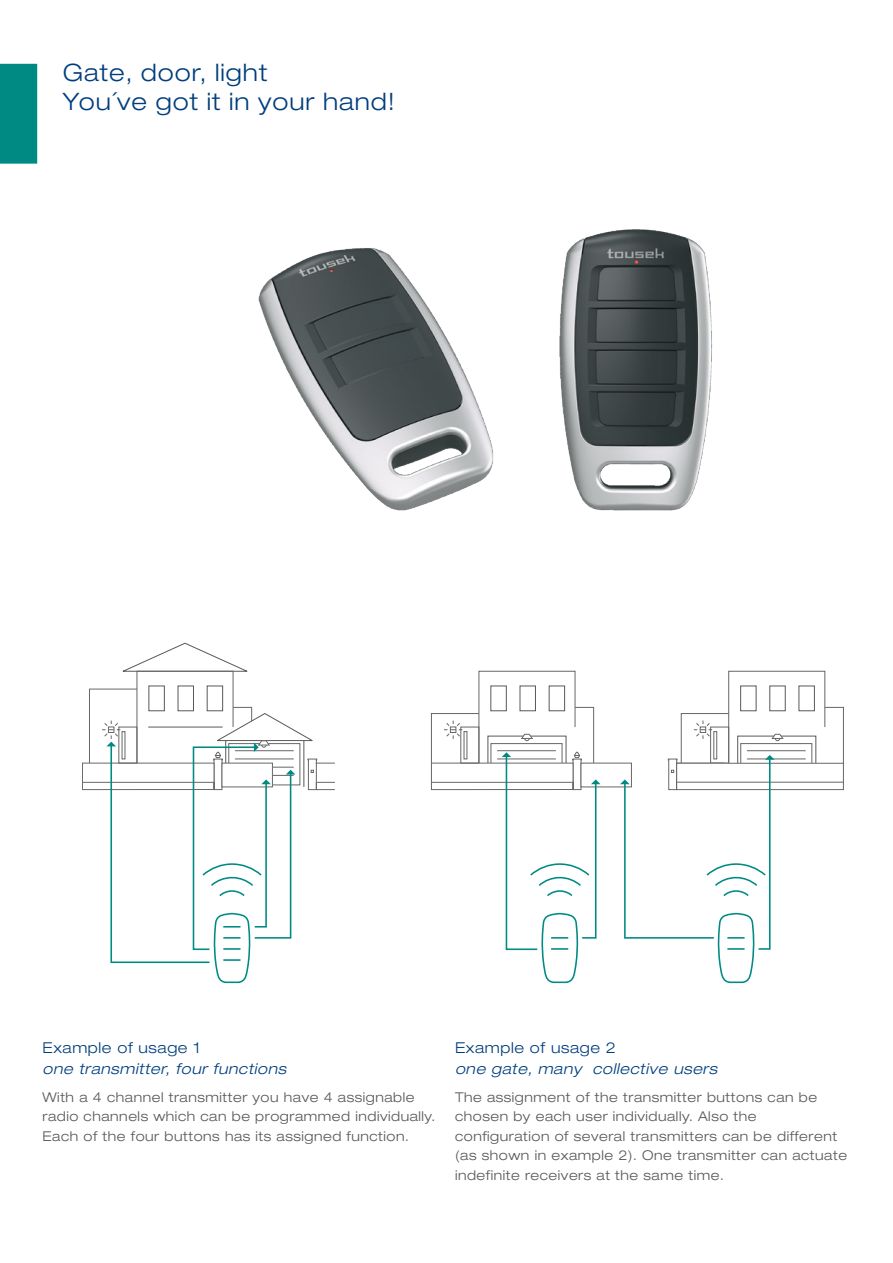
<style>
.page{position:relative;width:893px;height:1263px;background:#fff}
.page>*{position:absolute;margin:0;border:0;box-sizing:border-box;transform-origin:0 0}
.t1{font:300 expanded 24px/28.8px "Helvetica Neue LT Pro";letter-spacing:.04em;color:#003e7d}
.t2{font:italic 300 expanded 15px "Helvetica Neue LT Pro";letter-spacing:.04em;color:#003e7d}
.t3{font:300 expanded 15px "Helvetica Neue LT Pro";letter-spacing:.04em;color:#003e7d}
.t4{font:300 expanded 13.5px/19.5px "Helvetica Neue LT Pro";letter-spacing:.04em;color:#575756}
</style>
<div class="page">
<svg style="left:82px;top:643px;width:253px;height:341px"></svg>
<div style="left:581px;top:763px;width:51px;height:24px;border:1px solid #686868"></div>
<svg style="left:620px;top:670px;width:224px;height:314px"></svg>
<svg style="left:431px;top:670px;width:169px;height:314px"></svg>
<img style="left:258px;top:229px;width:455px;height:282px">
<div style="left:0;top:64px;width:37px;height:100px;background:#008a84"></div>
<h1 class="t1" style="left:63px;top:58px;width:334px">Gate, door, light<br>You´ve got it in your hand!</h1>
<p class="t3" style="left:43px;top:1038px;width:159px">Example of usage 1</p>
<p class="t2" style="left:43px;top:1059px;width:245px">one transmitter, four functions</p>
<p class="t4" style="left:43px;top:1087px;width:394px">With a 4 channel transmitter you have 4 assignable radio channels which can be programmed individually.<br>Each of the four buttons has its assigned function.</p>
<p class="t3" style="left:455px;top:1038px;width:162px">Example of usage 2</p>
<p class="t2" style="left:455px;top:1059px;width:264px">one gate, many collective users</p>
<p class="t4" style="left:455px;top:1087px;width:394px">The assignment of the transmitter buttons can be chosen by each user individually. Also the configuration of several transmitters can be different (as shown in example 2). One transmitter can actuate indefinite receivers at the same time.</p>
</div>
